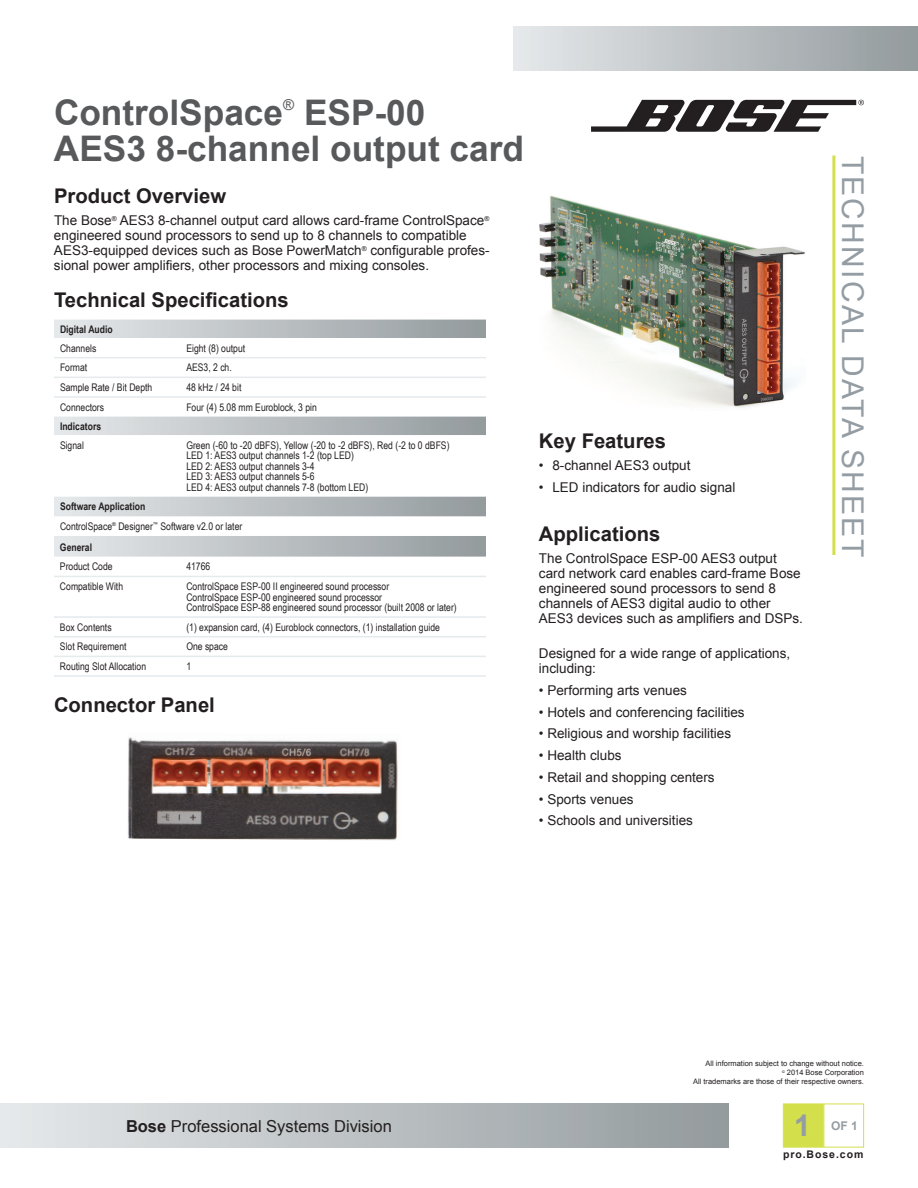
<style>
.page{position:relative;width:918px;height:1188px;background:#fff}
.page>*{position:absolute;margin:0;border:0;box-sizing:border-box;transform-origin:0 0}
.t1{font:700 35.25px/36px "Arial";color:#58595b}
.t2{font:30px "Arial";letter-spacing:.075em;color:#949da3}
.t3{font:700 30px "Arial";color:#949da3}
.t4{font:700 20.25px "Arial";color:#231f20}
.t5{font:16.5px "Arial";color:#231f20}
.t6{font:15px "Arial";color:#58595b}
.t7{font:13.5px/15px "Arial";color:#231f20}
.t8{font:700 12px "Arial";color:#949da3}
.t9{font:10.5px/10.5px "Arial Narrow";color:#231f20}
.t10{font:700 10.5px "Arial Narrow";color:#231f20}
.t11{font:700 10.5px "Arial";letter-spacing:.09em;color:#231f20}
.t12{font:7.5px/9px "Arial";color:#231f20;text-align:right}
.s1{font-weight:700}
</style>
<div class="page">
<svg style="left:591px;top:100px;width:273px;height:32px"></svg>
<div style="left:783px;top:1104px;width:41px;height:44px;background:#d4df4c;border:1px solid #d4df4c"></div>
<hr style="left:832px;top:156px;width:3px;height:399px;background:#d4df4c">
<div style="left:513px;top:26px;width:405px;height:44px;background:linear-gradient(to right,#e6e9ea,#939a9d)"></div>
<div style="left:0;top:1104px;width:729px;height:44px;background:linear-gradient(to right,#e6e8ea,#939a9d)"></div>
<img style="left:539px;top:195px;width:266px;height:213px">
<svg style="left:54px;top:320px;width:432px;height:237px"></svg>
<hr style="left:54px;top:576px;width:126px;height:1px;background:#e5eaed">
<hr style="left:180px;top:576px;width:306px;height:1px;background:#e5eaed">
<hr style="left:54px;top:616px;width:126px;height:2px;background:#e5eaed">
<hr style="left:180px;top:616px;width:306px;height:2px;background:#e5eaed">
<hr style="left:54px;top:636px;width:126px;height:1px;background:#e5eaed">
<hr style="left:180px;top:636px;width:306px;height:1px;background:#e5eaed">
<hr style="left:54px;top:656px;width:126px;height:1px;background:#e5eaed">
<hr style="left:180px;top:656px;width:306px;height:1px;background:#e5eaed">
<hr style="left:54px;top:675px;width:126px;height:2px;background:#e5eaed">
<hr style="left:180px;top:675px;width:306px;height:2px;background:#e5eaed">
<hr style="left:54px;top:357px;width:126px;height:1px;background:#e5eaed">
<hr style="left:180px;top:357px;width:306px;height:1px;background:#e5eaed">
<hr style="left:54px;top:377px;width:126px;height:1px;background:#e5eaed">
<hr style="left:180px;top:377px;width:306px;height:1px;background:#e5eaed">
<hr style="left:54px;top:396px;width:126px;height:2px;background:#e5eaed">
<hr style="left:180px;top:396px;width:306px;height:2px;background:#e5eaed">
<img style="left:128px;top:737px;width:270px;height:103px">
<h1 class="t1" style="left:54px;top:96px;width:231px">ControlSpace</h1>
<p class="t6" style="left:283px;top:95px;width:13px">®</p>
<h1 class="t1" style="left:54px;top:96px;width:472px;text-indent:250px">ESP-00<br>AES3 8-channel output card</h1>
<h3 class="t4" style="left:54px;top:183px;width:174px">Product Overview</h3>
<p class="t7" style="left:54px;top:213px;width:437px">The Bose<sup>®</sup> AES3 8-channel output card allows card-frame ControlSpace<sup>® </sup>engineered sound processors to send up to 8 channels to compatible AES3-equipped devices such as Bose PowerMatch<sup>®</sup> configurable profes&shy;sional power amplifiers, other processors and mixing consoles.</p>
<h3 class="t4" style="left:54px;top:286px;width:236px">Technical Specifications</h3>
<p class="t10" style="left:60px;top:321px;width:54px">Digital Audio</p>
<p class="t9" style="left:60px;top:342px;width:38px">Channels</p>
<p class="t9" style="left:186px;top:342px;width:60px">Eight (8) output</p>
<p class="t9" style="left:60px;top:362px;width:29px">Format</p>
<p class="t9" style="left:186px;top:362px;width:47px">AES3, 2 ch.</p>
<p class="t9" style="left:60px;top:382px;width:94px">Sample Rate / Bit Depth</p>
<p class="t9" style="left:186px;top:382px;width:57px">48 kHz / 24 bit</p>
<p class="t9" style="left:60px;top:401px;width:46px">Connectors</p>
<p class="t9" style="left:186px;top:401px;width:132px">Four (4) 5.08 mm Euroblock, 3 pin</p>
<p class="t10" style="left:60px;top:418px;width:43px">Indicators</p>
<p class="t9" style="left:60px;top:439px;width:25px">Signal</p>
<p class="t9" style="left:186px;top:439px;width:265px">Green (-60 to -20 dBFS), Yellow (-20 to -2 dBFS), Red (-2 to 0 dBFS)<br>LED 1: AES3 output channels 1-2 (top LED)<br>LED 2: AES3 output channels 3-4<br>LED 3: AES3 output channels 5-6<br>LED 4: AES3 output channels 7-8 (bottom LED)</p>
<p class="t9" style="left:60px;top:496px;width:184px;line-height:19.6px"><span class="s1">Software Application<br></span>ControlSpace<sup>®</sup> Designer<sup>™</sup> Software v2.0 or later</p>
<p class="t10" style="left:60px;top:540px;width:34px">General</p>
<p class="t9" style="left:60px;top:561px;width:54px">Product Code</p>
<p class="t9" style="left:186px;top:561px;width:25px">41766</p>
<p class="t9" style="left:60px;top:581px;width:65px">Compatible With</p>
<p class="t9" style="left:186px;top:581px;width:272px">ControlSpace ESP-00 II engineered sound processor<br>ControlSpace ESP-00 engineered sound processor<br>ControlSpace ESP-88 engineered sound processor (built 2008 or later)</p>
<p class="t9" style="left:60px;top:621px;width:53px">Box Contents</p>
<p class="t9" style="left:186px;top:621px;width:255px">(1) expansion card, (4) Euroblock connectors, (1) installation guide</p>
<p class="t9" style="left:60px;top:641px;width:68px">Slot Requirement</p>
<p class="t9" style="left:186px;top:641px;width:43px">One space</p>
<p class="t9" style="left:60px;top:661px;width:88px">Routing Slot Allocation</p>
<p class="t9" style="left:186px;top:661px;width:6px">1</p>
<h3 class="t4" style="left:54px;top:691px;width:162px">Connector Panel</h3>
<h3 class="t4" style="left:539px;top:428px;width:129px">Key Features</h3>
<p class="t7" style="left:539px;top:458px;width:153px">• 8-channel AES3 output</p>
<p class="t7" style="left:539px;top:480px;width:198px">• LED indicators for audio signal</p>
<h3 class="t4" style="left:539px;top:521px;width:123px">Applications</h3>
<p class="t7" style="left:539px;top:551px;width:266px">The ControlSpace ESP-00 AES3 output card network card enables card-frame Bose engineered sound processors to send 8 channels of AES3 digital audio to other AES3 devices such as amplifiers and DSPs.</p>
<p class="t7" style="left:539px;top:646px;width:253px">Designed for a wide range of applications, including:</p>
<p class="t7" style="left:539px;top:683px;width:150px">• Performing arts venues</p>
<p class="t7" style="left:539px;top:705px;width:207px">• Hotels and conferencing facilities</p>
<p class="t7" style="left:539px;top:726px;width:194px">• Religious and worship facilities</p>
<p class="t7" style="left:539px;top:748px;width:84px">• Health clubs</p>
<p class="t7" style="left:539px;top:770px;width:177px">• Retail and shopping centers</p>
<p class="t7" style="left:539px;top:792px;width:96px">• Sports venues</p>
<p class="t7" style="left:539px;top:813px;width:156px">• Schools and universities</p>
<h2 class="t2" style="left:872px;top:156px;width:404px;rotate:90deg">TECHNICAL DATA SHEET</h2>
<p class="t5" style="left:126px;top:1115px;width:267px"><span class="s1">Bose</span> Professional Systems Division</p>
<p class="t12" style="left:693px;top:1059px;width:172px">All information subject to change without notice.<br><sup>©</sup> 2014 Bose Corporation<br>All trademarks are those of their respective owners.</p>
<h2 class="t3" style="left:794px;top:1105px;width:18px">1</h2>
<p class="t8" style="left:831px;top:1117px;width:28px">OF 1</p>
<p class="t11" style="left:783px;top:1148px;width:82px">pro.Bose.com</p>
</div>
